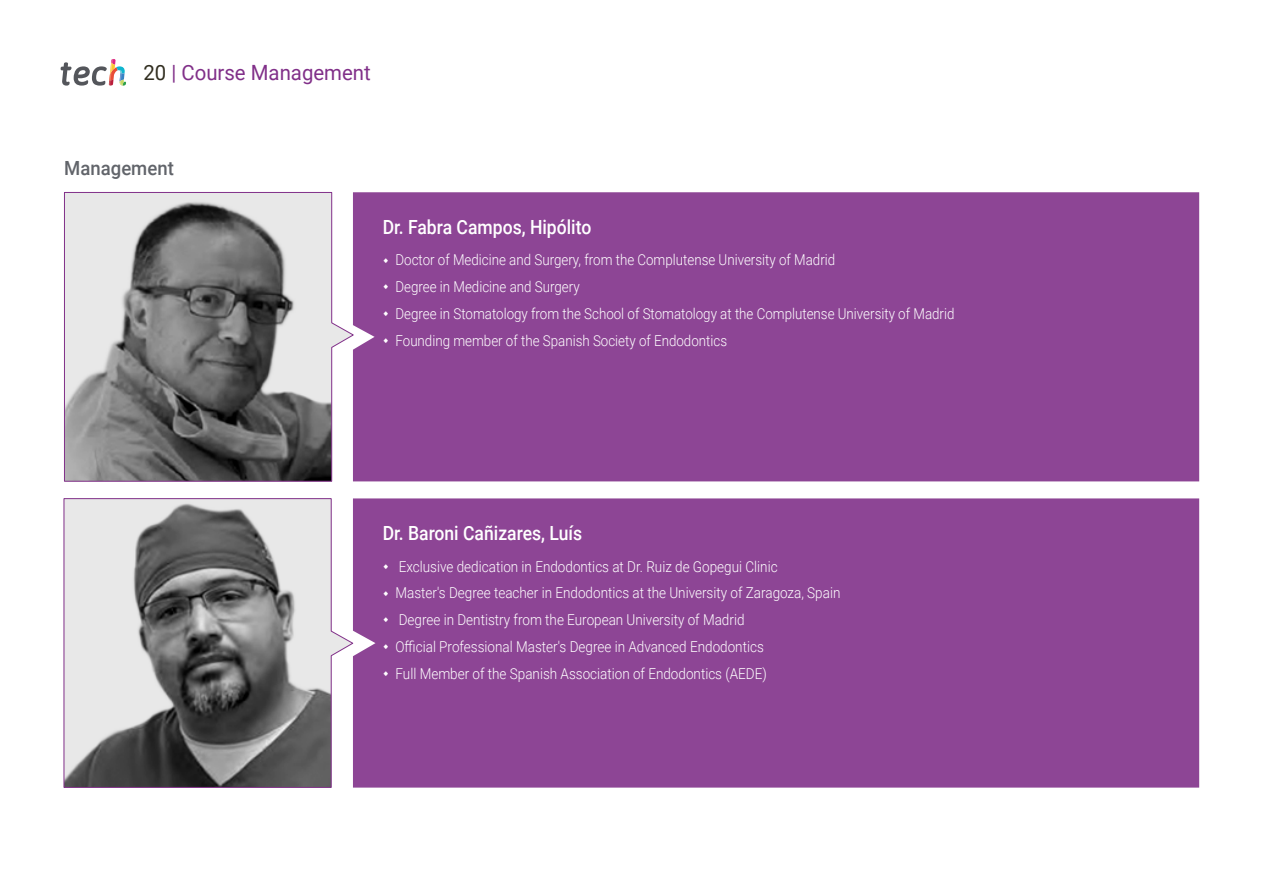
<style>
.page{position:relative;width:1263px;height:893px;background:#fff}
.page>*{position:absolute;margin:0;border:0;box-sizing:border-box;transform-origin:0 0}
.t1{font:21px "Roboto";color:#813089}
.t2{font:500 19.5px "Roboto";color:#fff;scale:.9 1}
.t3{font:500 19.5px "Roboto";color:#61646a;scale:.95 1}
.t4{font:300 15px/26.7px "Roboto";color:#fff;scale:.9 1}
.t5{font:300 15px/26.7px "Roboto";color:#fff;scale:.89 1}
.s1{color:#312e20}
</style>
<div class="page">
<div style="left:354px;top:192px;width:845px;height:289px;background:#8d4595"></div>
<div style="left:353px;top:498px;width:846px;height:290px;background:#8d4595"></div>
<svg style="left:64px;top:192px;width:290px;height:290px;background:#989698"></svg>
<svg style="left:64px;top:498px;width:289px;height:290px;background:#9d9c9d"></svg>
<svg style="left:61px;top:59px;width:65px;height:27px"></svg>
<svg style="left:384px;top:258px;width:4px;height:5px"></svg>
<svg style="left:384px;top:285px;width:4px;height:5px"></svg>
<svg style="left:384px;top:311px;width:4px;height:5px"></svg>
<svg style="left:384px;top:338px;width:4px;height:5px"></svg>
<svg style="left:384px;top:564px;width:4px;height:5px"></svg>
<svg style="left:384px;top:591px;width:4px;height:5px"></svg>
<svg style="left:384px;top:617px;width:4px;height:5px"></svg>
<svg style="left:384px;top:644px;width:4px;height:5px"></svg>
<svg style="left:384px;top:671px;width:4px;height:5px"></svg>
<h1 class="t1" style="left:144px;top:57px;width:229px"><span class="s1">20</span> | Course Management</h1>
<h2 class="t3" style="left:64px;top:155px;width:117px">Management</h2>
<h2 class="t2" style="left:383px;top:213px;width:233px">Dr. Fabra Campos, Hipólito</h2>
<p class="t5" style="left:395px;top:246px;width:630px">Doctor of Medicine and Surgery, from the Complutense University of Madrid<br>Degree in Medicine and Surgery<br>Degree in Stomatology from the School of Stomatology at the Complutense University of Madrid Founding member of the Spanish Society of Endodontics</p>
<h2 class="t2" style="left:383px;top:519px;width:223px">Dr. Baroni Cañizares, Luís</h2>
<p class="t4" style="left:395px;top:552px;width:496px">Exclusive dedication in Endodontics at Dr. Ruiz de Gopegui Clinic<br>Master's Degree teacher in Endodontics at the University of Zaragoza, Spain Degree in Dentistry from the European University of Madrid<br>Official Professional Master's Degree in Advanced Endodontics<br>Full Member of the Spanish Association of Endodontics (AEDE)</p>
</div>
